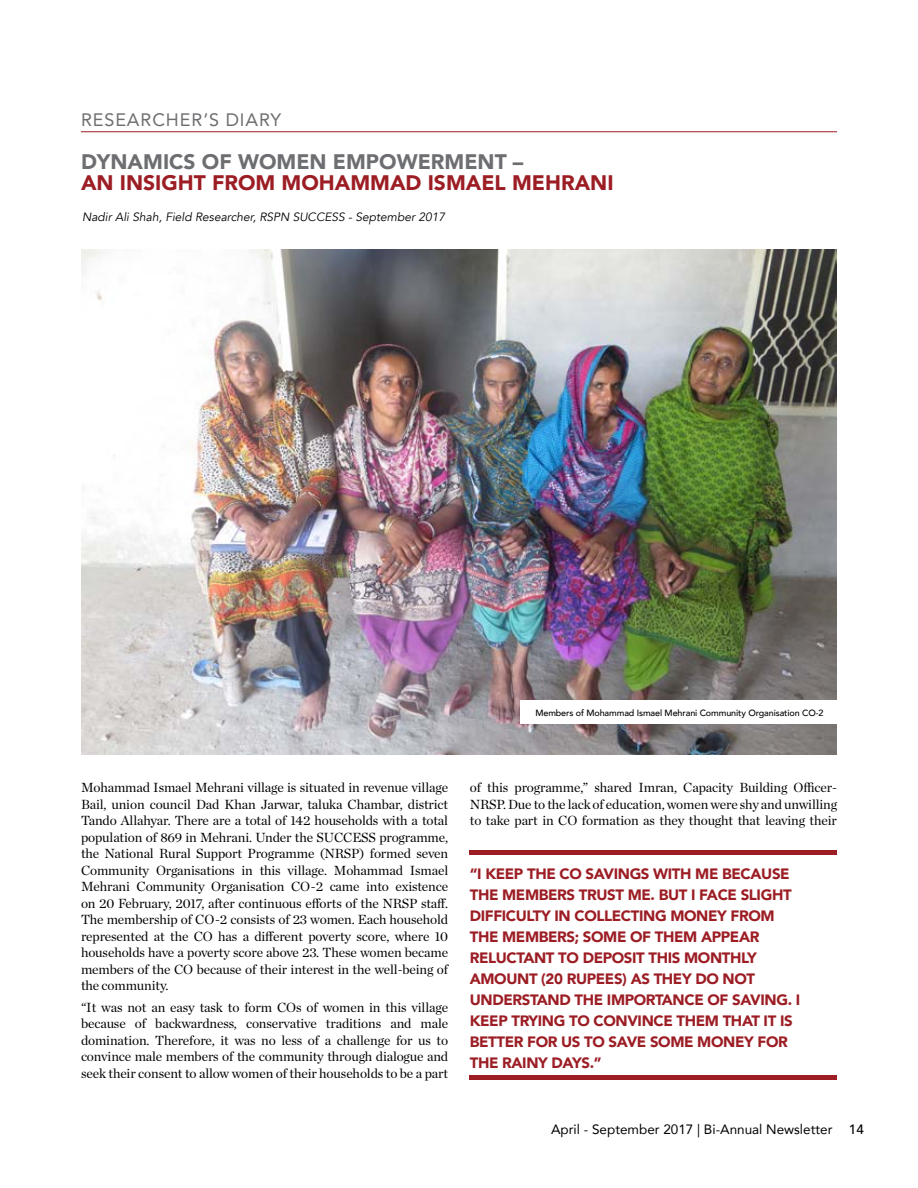
<style>
.page{position:relative;width:918px;height:1188px;background:#fff}
.page>*{position:absolute;margin:0;border:0;box-sizing:border-box;transform-origin:0 0}
.t1{font:900 21px "Avenir";color:#9c1d24}
.t2{font:900 21px "Avenir";color:#6d6e71}
.t3{font:18px "Avenir";letter-spacing:.05em;color:#6d6e71}
.t4{font:900 15px/21px "Avenir";letter-spacing:-.025em;color:#9c1d24}
.t5{font:13.5px/16.5px "Chronicle Deck";letter-spacing:-.01em;color:#000;text-align:justify}
.t6{font:13.5px "Avenir";color:#000}
.t7{font:italic 12px "Avenir";color:#000}
.t8{font:500 9px "Avenir";letter-spacing:-.01em;color:#000}
.s1{font-weight:500}
</style>
<div class="page">
<hr style="left:81px;top:131px;width:756px;height:1px;background:#9c1d24">
<img style="left:81px;top:249px;width:755px;height:506px">
<div style="left:520px;top:700px;width:316px;height:23px;background:#fff"></div>
<div style="left:470px;top:850px;width:367px;height:5px;background:#9c1d24"></div>
<hr style="left:470px;top:1076px;width:367px;height:4px;background:#9c1d24">
<h2 class="t3" style="left:81px;top:105px;width:202px">RESEARCHER’S DIARY</h2>
<h1 class="t2" style="left:81px;top:144px;width:444px">DYNAMICS OF WOMEN EMPOWERMENT –</h1>
<h1 class="t1" style="left:81px;top:165px;width:534px">AN INSIGHT FROM MOHAMMAD ISMAEL MEHRANI</h1>
<p class="t7" style="left:82px;top:210px;width:365px">Nadir Ali Shah, Field Researcher, RSPN SUCCESS - September 2017</p>
<p class="t8" style="left:535px;top:705px;width:290px">Members of Mohammad Ismael Mehrani Community Organisation CO-2</p>
<p class="t5" style="left:81px;top:778px;width:369px">Mohammad Ismael Mehrani village is situated in revenue village Bail, union council Dad Khan Jarwar, taluka Chambar, district Tando Allahyar. There are a total of 142 households with a total population of 869 in Mehrani. Under the SUCCESS programme, the National Rural Support Programme (NRSP) formed seven Community Organisations in this village. Mohammad Ismael Mehrani Community Organisation CO-2 came into existence on 20 February, 2017, after continuous efforts of the NRSP staff.<br>The membership of CO-2 consists of 23 women. Each household represented at the CO has a different poverty score, where 10 households have a poverty score above 23. These women became members of the CO because of their interest in the well-being of the community.</p>
<p class="t5" style="left:81px;top:998px;width:369px">“It was not an easy task to form COs of women in this village because of backwardness, conservative traditions and male domination. Therefore, it was no less of a challenge for us to convince male members of the community through dialogue and seek their consent to allow women of their households to be a part</p>
<p class="t5" style="left:470px;top:778px;width:369px">of this programme,” shared Imran, Capacity Building Officer-NRSP. Due to the lack of education, women were shy and unwilling to take part in CO formation as they thought that leaving their</p>
<p class="t4" style="left:470px;top:863px;width:332px">“I KEEP THE CO SAVINGS WITH ME BECAUSE THE MEMBERS TRUST ME. BUT I FACE SLIGHT DIFFICULTY IN COLLECTING MONEY FROM THE MEMBERS; SOME OF THEM APPEAR RELUCTANT TO DEPOSIT THIS MONTHLY AMOUNT (20 RUPEES) AS THEY DO NOT UNDERSTAND THE IMPORTANCE OF SAVING. I KEEP TRYING TO CONVINCE THEM THAT IT IS BETTER FOR US TO SAVE SOME MONEY FOR THE RAINY DAYS.”</p>
<p class="t6" style="left:551px;top:1118px;width:314px">April - September 2017 | Bi-Annual Newsletter <span class="s1">14</span></p>
</div>
